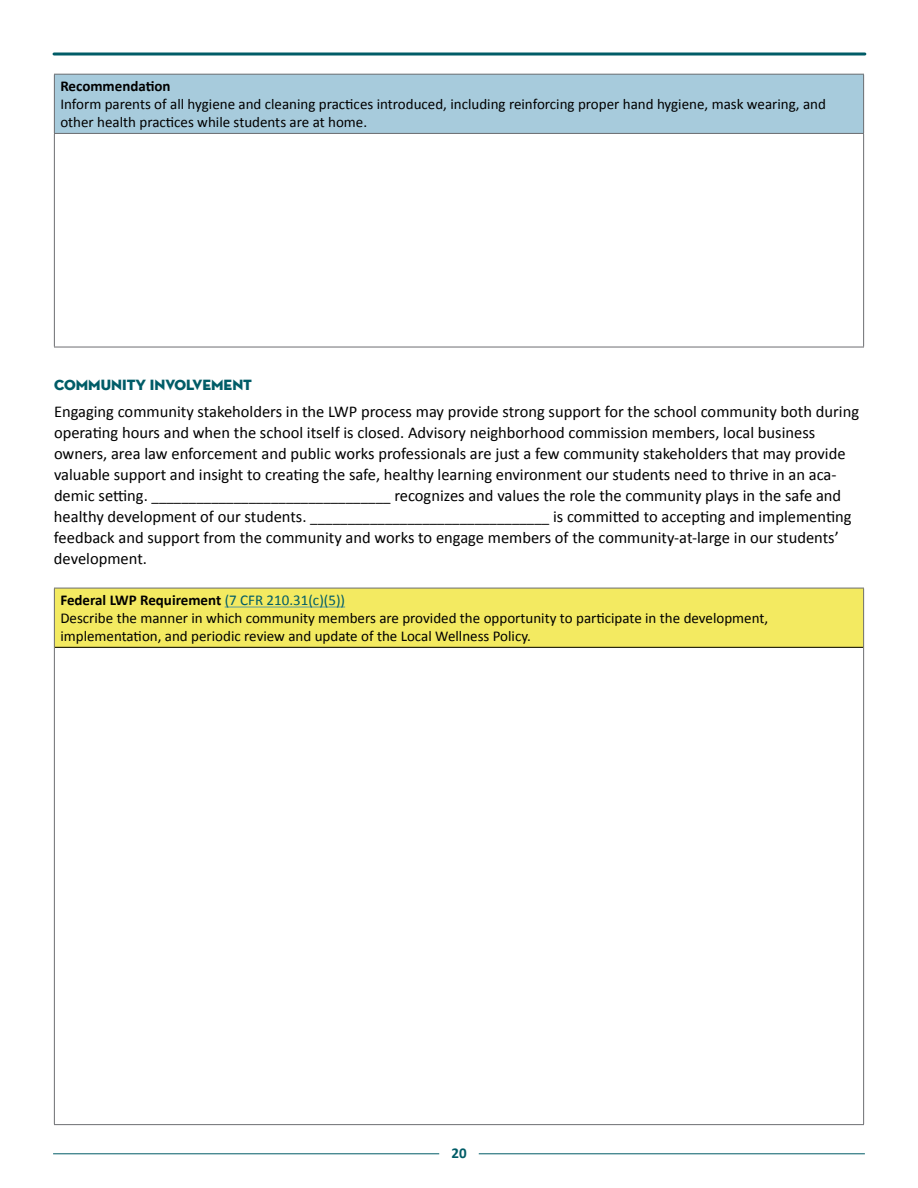
<style>
.page{position:relative;width:918px;height:1188px;background:#fff}
.page>*{position:absolute;margin:0;border:0;box-sizing:border-box;transform-origin:0 0}
.t1{font:16.5px/21px "Calibri";color:#000}
.t2{font:15px/18px "Calibri";color:#000}
.t3{font:15px "Neutra Disp Titling";color:#005c67}
.t4{font:700 15px "Calibri";color:#000}
.t5{font:700 15px "Calibri";color:#005c67}
.s1{font-size:15px}
.s2{font-weight:700}
.s3{color:#005c67}
</style>
<div class="page">
<hr style="left:53px;top:1153px;width:812px;height:1px;background:#005c67">
<div style="left:439px;top:1134px;width:40px;height:40px;background:#fff;border-radius:50%"></div>
<svg style="left:54px;top:52px;width:811px;height:4px;background:#3f848c"></svg>
<div style="left:54px;top:74px;width:810px;height:59px;background:#a7cbdc"></div>
<hr style="left:54px;top:74px;width:810px;height:1px;background:#6d6e71">
<hr style="left:54px;top:75px;width:1px;height:58px;background:#6d6e71">
<hr style="left:863px;top:75px;width:1px;height:58px;background:#6d6e71">
<hr style="left:54px;top:133px;width:810px;height:1px;background:#6d6e71">
<hr style="left:54px;top:134px;width:1px;height:213px;background:#6d6e71">
<hr style="left:863px;top:134px;width:1px;height:213px;background:#6d6e71">
<hr style="left:54px;top:347px;width:810px;height:1px;background:#6d6e71">
<div style="left:54px;top:588px;width:810px;height:59px;background:#f3ea61"></div>
<hr style="left:55px;top:647px;width:808px;height:1px;background:#000">
<hr style="left:54px;top:588px;width:810px;height:1px;background:#6d6e71">
<hr style="left:54px;top:588px;width:1px;height:59px;background:#6d6e71">
<hr style="left:863px;top:588px;width:1px;height:59px;background:#6d6e71">
<hr style="left:54px;top:647px;width:1px;height:477px;background:#6d6e71">
<hr style="left:863px;top:647px;width:1px;height:477px;background:#6d6e71">
<hr style="left:54px;top:1124px;width:810px;height:1px;background:#6d6e71">
<hr style="left:225px;top:607px;width:120px;height:1px;background:#5c9a9c">
<p class="t4" style="left:60px;top:76px;width:112px">Recommendation</p>
<p class="t2" style="left:60px;top:95px;width:767px">Inform parents of all hygiene and cleaning practices introduced, including reinforcing proper hand hygiene, mask wearing, and other health practices while students are at home.</p>
<p class="t3" style="left:54px;top:375px;width:200px">COMMUNITY INVOLVEMENT</p>
<p class="t1" style="left:54px;top:401px;width:807px">Engaging community stakeholders in the LWP process may provide strong support for the school community both during operating hours and when the school itself is closed. Advisory neighborhood commission members, local business owners, area law enforcement and public works professionals are just a few community stakeholders that may provide valuable support and insight to creating the safe, healthy learning environment our students need to thrive in an aca&shy;demic setting. <span class="s1">________________________________</span> recognizes and values the role the community plays in the safe and healthy development of our students. <span class="s1">________________________________</span> is committed to accepting and implementing feedback and support from the community and works to engage members of the community-at-large in our students’ development.</p>
<p class="t2" style="left:60px;top:591px;width:709px"><span class="s2">Federal LWP Requirement</span> <span class="s3">(7 CFR 210.31(c)(5))<br></span>Describe the manner in which community members are provided the opportunity to participate in the development, implementation, and periodic review and update of the Local Wellness Policy.</p>
<p class="t5" style="left:451px;top:1142px;width:17px">20</p>
</div>
